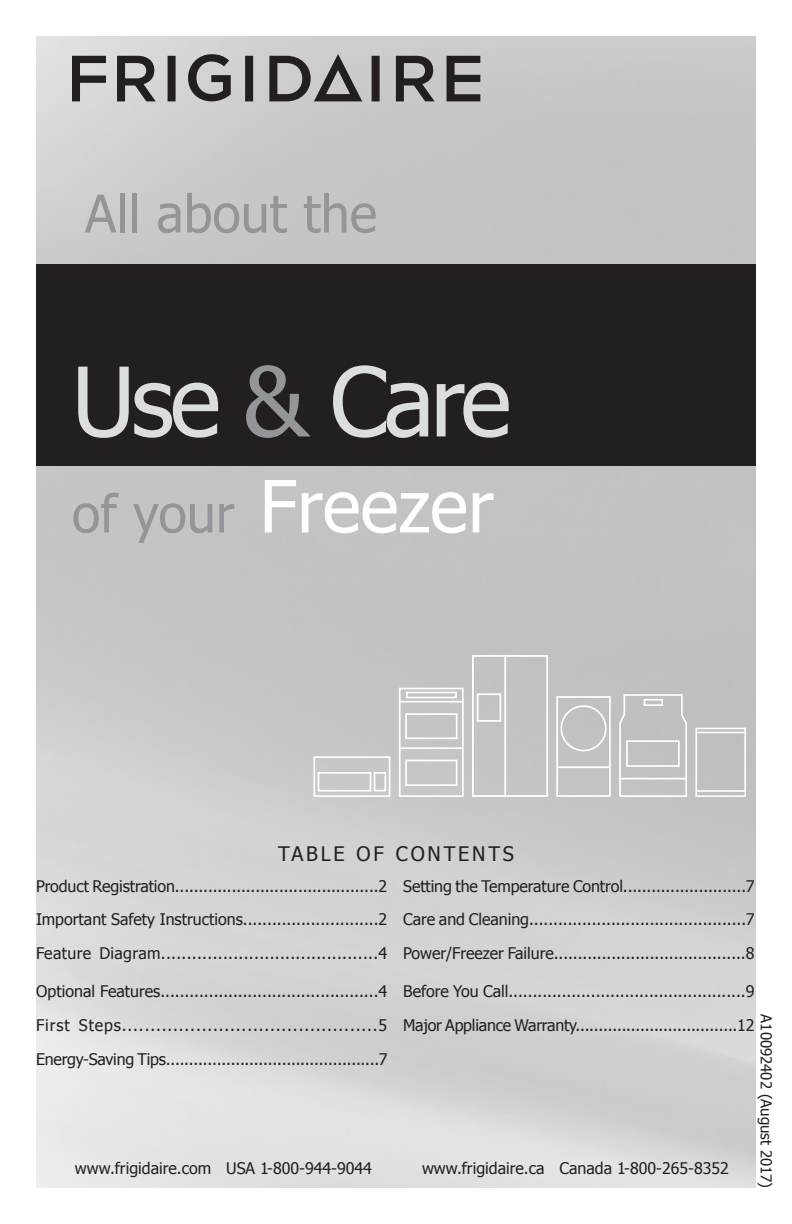
<style>
.page{position:relative;width:792px;height:1224px;background:#fff}
.page>*{position:absolute;margin:0;border:0;box-sizing:border-box;transform-origin:0 0}
.t1{font:96px "Tahoma";letter-spacing:-.04em;color:#dcdddf}
.t2{font:72px "Tahoma";color:#fff}
.t3{font:52px "Tahoma";color:#939598}
.t4{font:20px "Tahoma";letter-spacing:.14em;color:#231f20}
.ID_TOC_1st_Level{font:16px "Tahoma";color:#231f20}
.ID_TOC_1st_Level-2{font:16px "Tahoma";letter-spacing:.02em;color:#231f20}
.ID_TOC_1st_Level-3{font:16px "Tahoma";letter-spacing:.055em;color:#231f20}
.t5{font:15px "Tahoma";color:#231f20}
.s1{color:#939598}
.s2{font-size:52px;color:#939598}
</style>
<div class="page">
<img style="left:36px;top:36px;width:720px;height:1152px">
<div style="left:36px;top:264px;width:720px;height:201px;background:#231f20"></div>
<div style="left:556px;top:696px;width:55px;height:101px;border:2px solid #fff"></div>
<div style="left:560px;top:705px;width:47px;height:46px;border:2px solid #fff;border-radius:50%"></div>
<hr style="left:557px;top:766px;width:53px;height:2px;background:#fff">
<div style="left:406px;top:692px;width:51px;height:6px;border:2px solid #fff"></div>
<div style="left:399px;top:688px;width:65px;height:109px;border:2px solid #fff"></div>
<div style="left:405px;top:713px;width:53px;height:26px;border:2px solid #fff"></div>
<div style="left:405px;top:760px;width:53px;height:26px;border:2px solid #fff"></div>
<hr style="left:399px;top:747px;width:63px;height:2px;background:#fff">
<hr style="left:400px;top:701px;width:63px;height:2px;background:#fff">
<div style="left:695px;top:728px;width:51px;height:69px;border:2px solid #fff"></div>
<hr style="left:697px;top:790px;width:48px;height:2px;background:#fff">
<hr style="left:697px;top:732px;width:48px;height:1px;background:#fff">
<svg style="left:618px;top:693px;width:70px;height:105px"></svg>
<div style="left:626px;top:740px;width:54px;height:27px;border:2px solid #fff"></div>
<hr style="left:620px;top:778px;width:66px;height:2px;background:#fff">
<div style="left:644px;top:699px;width:19px;height:7px;border:2px solid #fff"></div>
<div style="left:472px;top:655px;width:76px;height:142px;border:2px solid #fff"></div>
<div style="left:477px;top:693px;width:24px;height:29px;border:2px solid #fff"></div>
<hr style="left:504px;top:657px;width:2px;height:139px;background:#fff">
<div style="left:313px;top:756px;width:77px;height:41px;border:2px solid #fff"></div>
<div style="left:318px;top:772px;width:53px;height:20px;border:2px solid #fff"></div>
<div style="left:374px;top:772px;width:12px;height:19px;border:2px solid #fff"></div>
<svg style="left:372px;top:56px;width:8px;height:45px"></svg>
<svg style="left:188px;top:54px;width:43px;height:47px"></svg>
<svg style="left:447px;top:56px;width:33px;height:45px"></svg>
<svg style="left:72px;top:56px;width:34px;height:45px"></svg>
<svg style="left:117px;top:56px;width:39px;height:45px"></svg>
<svg style="left:168px;top:56px;width:8px;height:45px"></svg>
<svg style="left:245px;top:56px;width:8px;height:45px"></svg>
<svg style="left:396px;top:56px;width:39px;height:45px"></svg>
<svg style="left:269px;top:54px;width:93px;height:47px"></svg>
<h3 class="t3" style="left:85px;top:179px;width:294px">All about the</h3>
<h1 class="t1" style="left:72px;top:337px;width:441px">Use <span class="s1">&amp;</span> Care</h1>
<h2 class="t2" style="left:72px;top:458px;width:423px"><span class="s2">of your</span> Freezer</h2>
<p class="t4" style="left:278px;top:840px;width:237px">TABLE OF CONTENTS</p>
<p class="ID_TOC_1st_Level" style="left:36px;top:875px;width:353px">Product Registration...........................................2</p>
<p class="ID_TOC_1st_Level" style="left:36px;top:909px;width:353px">Important Safety Instructions............................2</p>
<p class="ID_TOC_1st_Level-2" style="left:36px;top:942px;width:353px">Feature Diagram..........................................4</p>
<p class="ID_TOC_1st_Level" style="left:36px;top:981px;width:353px">Optional Features.............................................4</p>
<p class="ID_TOC_1st_Level-3" style="left:36px;top:1014px;width:353px">First Steps.............................................5</p>
<p class="ID_TOC_1st_Level" style="left:36px;top:1048px;width:353px">Energy-Saving Tips..............................................7</p>
<p class="ID_TOC_1st_Level" style="left:403px;top:875px;width:353px">Setting the Temperature Control..........................7</p>
<p class="ID_TOC_1st_Level" style="left:403px;top:909px;width:353px">Care and Cleaning.............................................7</p>
<p class="ID_TOC_1st_Level" style="left:403px;top:942px;width:353px">Power/Freezer Failure........................................8</p>
<p class="ID_TOC_1st_Level" style="left:403px;top:981px;width:353px">Before You Call.................................................9</p>
<p class="ID_TOC_1st_Level" style="left:403px;top:1014px;width:353px">Major Appliance Warranty...................................12</p>
<p class="t5" style="left:776px;top:1014px;width:175px;rotate:90deg">A10092402 (August 2017)</p>
<p class="ID_TOC_1st_Level" style="left:75px;top:1157px;width:299px">www.frigidaire.com USA 1-800-944-9044</p>
<p class="ID_TOC_1st_Level" style="left:422px;top:1157px;width:308px">www.frigidaire.ca Canada 1-800-265-8352</p>
</div>
